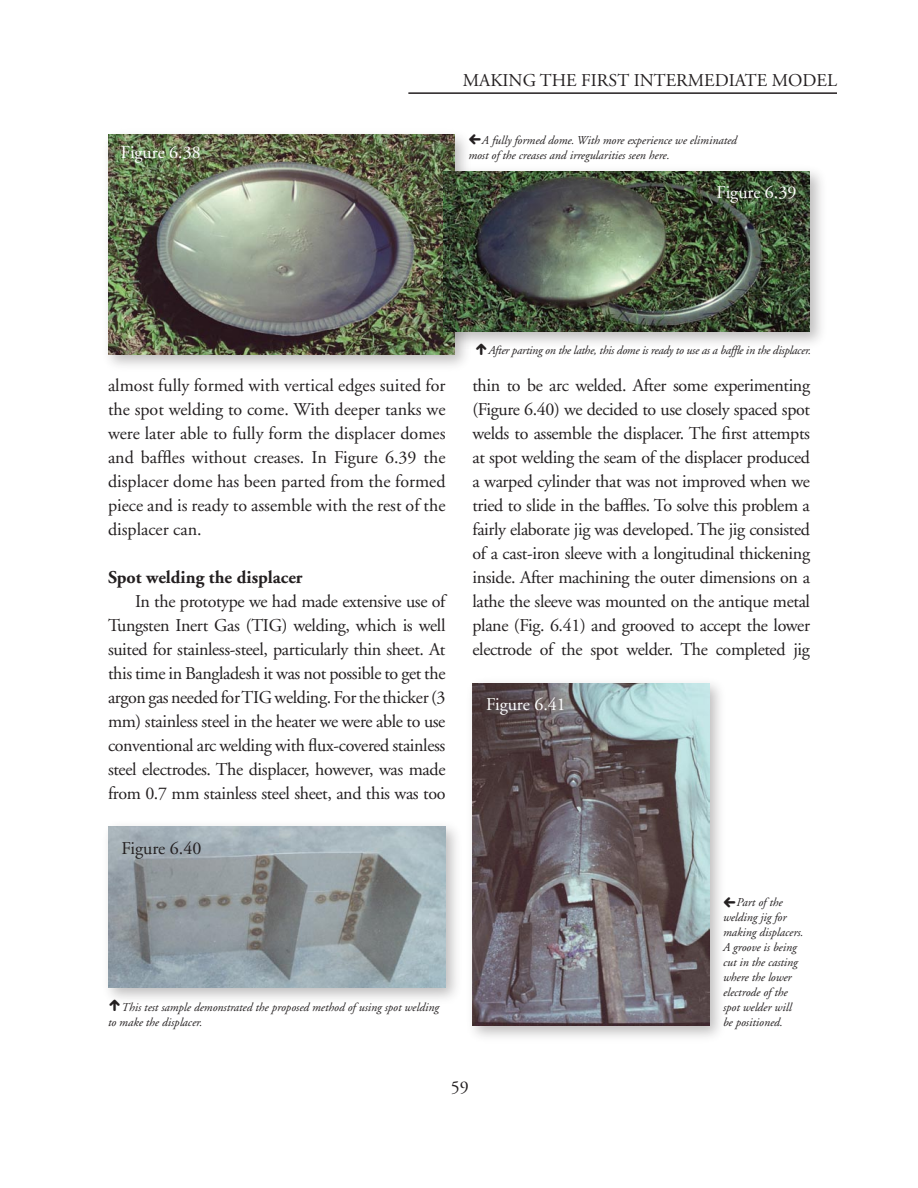
<style>
.page{position:relative;width:918px;height:1188px;background:#fff}
.page>*{position:absolute;margin:0;border:0;box-sizing:border-box;transform-origin:0 0}
.t1{font:24px "Combi Numerals";color:#231f20}
.t2{font:18px/24px "Adobe Garamond";letter-spacing:-.02em;color:#231f20;text-align:justify}
.t3{font:18px "Adobe Garamond";color:#fff}
.t4{font:700 18px "Adobe Garamond";color:#231f20}
.t5{font:italic 12px/15px "Adobe Garamond";color:#231f20}
.t6{font:italic 12px "Adobe Garamond";letter-spacing:-.02em;color:#231f20}
</style>
<div class="page">
<div style="left:101px;top:128px;width:372px;height:244px;background:#231f20;opacity:.3"></div>
<img style="left:108px;top:135px;width:346px;height:219px">
<div style="left:101px;top:820px;width:363px;height:186px;background:#231f20;opacity:.3"></div>
<img style="left:108px;top:827px;width:338px;height:161px">
<div style="left:466px;top:676px;width:261px;height:368px;background:#231f20;opacity:.3"></div>
<img style="left:472px;top:683px;width:237px;height:343px">
<hr style="left:408px;top:92px;width:429px;height:2px;background:#231f20">
<div style="left:437px;top:164px;width:391px;height:186px;background:#231f20;opacity:.3"></div>
<img style="left:443px;top:171px;width:367px;height:161px">
<p class="t3" style="left:121px;top:143px;width:81px">Figure 6.38</p>
<p class="t2" style="left:463px;top:69px;width:13px">makin</p>
<p class="t2" style="left:523px;top:69px;width:31px">g the</p>
<p class="t2" style="left:581px;top:69px;width:65px">firstintermediate</p>
<p class="t2" style="left:772px;top:69px;width:67px">model</p>
<h1 class="t1" style="left:468px;top:130px;width:15px">Ù</h1>
<p class="t5" style="left:468px;top:133px;width:270px;text-indent:14px">A fully formed dome. With more experience we eliminated most of the creases and irregularities seen here.</p>
<p class="t3" style="left:717px;top:183px;width:81px">Figure 6.39</p>
<p class="t2" style="left:108px;top:374px;width:339px">almost fully formed with vertical edges suited for the spot welding to come. With deeper tanks we were later able to fully form the displacer domes and baffles without creases. In Figure 6.39 the displacer dome has been parted from the formed piece and is ready to assemble with the rest of the displacer can.</p>
<p class="t4" style="left:108px;top:568px;width:196px">Spot welding the displacer</p>
<p class="t2" style="left:108px;top:590px;width:339px;text-indent:27px">In the prototype we had made extensive use of Tungsten Inert Gas (TIG) welding, which is well suited for stainless-steel, particularly thin sheet. At this time in Bangladesh it was not possible to get the argon gas needed for TIG welding. For the thicker (3 mm) stainless steel in the heater we were able to use conventional arc welding with flux-covered stainless steel electrodes. The displacer, however, was made from 0.7 mm stainless steel sheet, and this was too</p>
<p class="t2" style="left:122px;top:837px;width:81px">Figure 6.40</p>
<h1 class="t1" style="left:108px;top:997px;width:15px">Û</h1>
<p class="t5" style="left:108px;top:1000px;width:333px;text-indent:14px">This test sample demonstrated the proposed method of using spot welding to make the displacer.</p>
<h1 class="t1" style="left:475px;top:340px;width:15px">Û</h1>
<p class="t6" style="left:488px;top:344px;width:324px">After parting on the lathe, this dome is ready to use as a baffle in the displacer.</p>
<p class="t2" style="left:472px;top:374px;width:339px">thin to be arc welded. After some experimenting (Figure 6.40) we decided to use closely spaced spot welds to assemble the displacer. The first attempts at spot welding the seam of the displacer produced a warped cylinder that was not improved when we tried to slide in the baffles. To solve this problem a fairly elaborate jig was developed. The jig consisted of a cast-iron sleeve with a longitudinal thickening inside. After machining the outer dimensions on a lathe the sleeve was mounted on the antique metal plane (Fig. 6.41) and grooved to accept the lower electrode of the spot welder. The completed jig</p>
<p class="t3" style="left:486px;top:694px;width:81px">Figure 6.41</p>
<h1 class="t1" style="left:723px;top:893px;width:15px">Ù</h1>
<p class="t5" style="left:723px;top:895px;width:82px;text-indent:14px">Part of the welding jig for making displacers.<br>A groove is being cut in the casting where the lower electrode of the spot welder will be positioned.</p>
<p class="t2" style="left:451px;top:1076px;width:19px">59</p>
</div>
